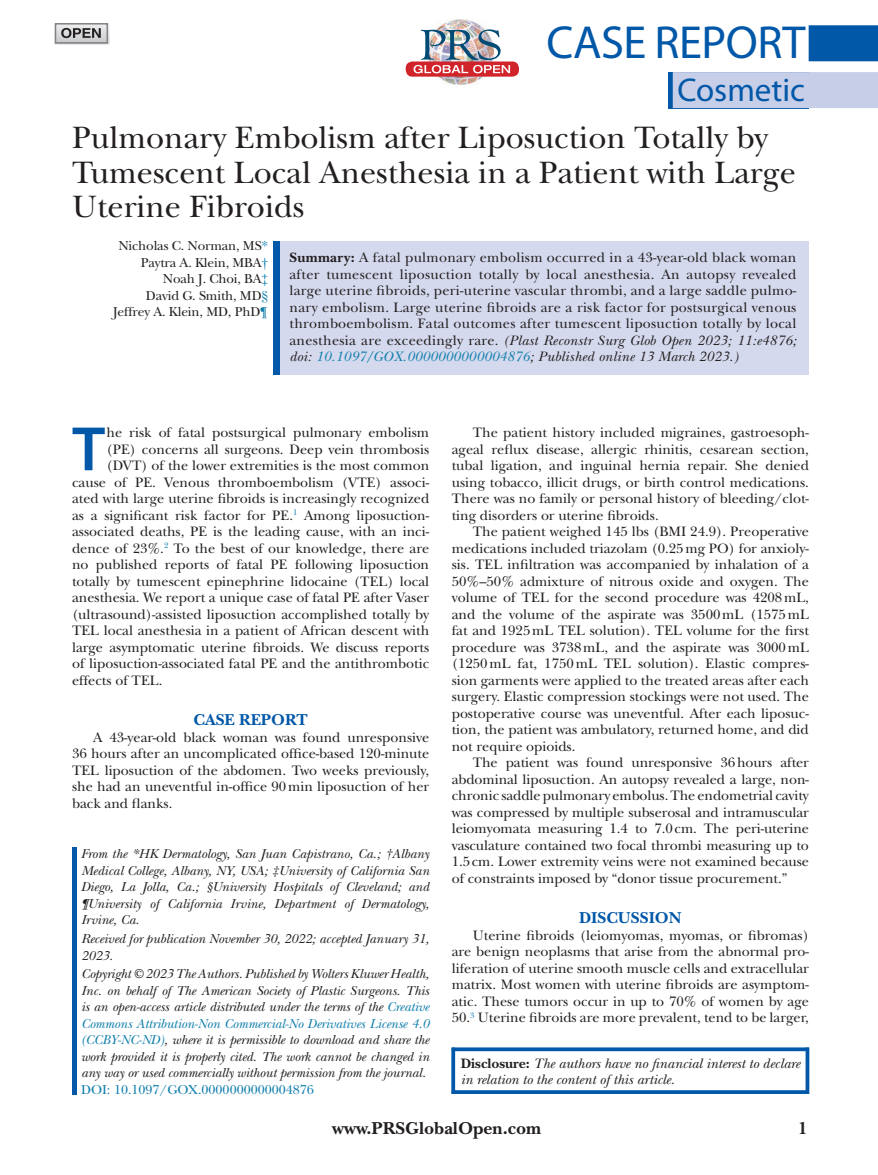
<style>
.page{position:relative;width:878px;height:1175px;background:#fff}
.page>*{position:absolute;margin:0;border:0;box-sizing:border-box;transform-origin:0 0}
.t1{font:600 63.15px "Myriad Pro";color:#0157a8}
.t2{font:46.5px "Myriad Pro";letter-spacing:-.01em;color:#0157a8}
.t3{font:33px "Myriad Pro";color:#0157a8}
.t4{font:32.25px/34.5px "New Baskerville Std";color:#231f20}
.t5{font:700 18px "New Baskerville Std";color:#231f20}
.t6{font:700 16.5px "New Baskerville Std";color:#0157a8}
.t7{font:14.25px/16.5px "New Baskerville Std";color:#231f20;text-align:justify}
.t8{font:italic 14.25px/16.5px "New Baskerville Std";color:#231f20}
.t9{font:italic 13.5px/16.5px "New Baskerville Std";color:#231f20;text-align:justify}
.t10{font:13.5px/16.5px "New Baskerville Std";letter-spacing:-.01em;color:#231f20;text-align:right}
.t11{font:13.5px "New Baskerville Std";color:#0f7eac}
.s1{color:#0f7eac}
.s2{font-weight:700}
.s3{font-style:italic}
.s4{font-style:italic;color:#0f7eac}
.s5{font-weight:700;font-style:normal}
</style>
<div class="page">
<div style="left:668px;top:72px;width:141px;height:36px;background:#0157a8"></div>
<div style="left:672px;top:72px;width:206px;height:36px;background:#c7cee7"></div>
<div style="left:808px;top:25px;width:70px;height:36px;background:#0157a8"></div>
<img style="left:436px;top:20px;width:49px;height:64px">
<svg style="left:406px;top:61px;width:113px;height:16px"></svg>
<img style="left:413px;top:29px;width:97px;height:44px">
<div style="left:274px;top:126px;width:534px;height:248px;background:#d4d9ed"></div>
<div style="left:274px;top:240px;width:6px;height:134px;background:#0157a8"></div>
<hr style="left:72px;top:847px;width:4px;height:83px;background:#0157a8">
<hr style="left:72px;top:930px;width:4px;height:35px;background:#0157a8">
<hr style="left:72px;top:965px;width:4px;height:118px;background:#0157a8">
<hr style="left:72px;top:1081px;width:4px;height:13px;background:#0157a8">
<div style="left:272px;top:126px;width:536px;height:115px;background:#fff"></div>
<img style="left:54px;top:23px;width:55px;height:22px">
<div style="left:55px;top:23px;width:53px;height:21px;border:2px solid #808285"></div>
<svg style="left:61px;top:28px;width:40px;height:10px"></svg>
<svg style="left:451px;top:1047px;width:4px;height:47px"></svg>
<svg style="left:805px;top:1047px;width:4px;height:47px"></svg>
<svg style="left:452px;top:1047px;width:356px;height:4px"></svg>
<svg style="left:452px;top:1090px;width:356px;height:4px"></svg>
<h2 class="t2" style="left:546px;top:14px;width:260px">CASE REPORT</h2>
<h3 class="t3" style="left:677px;top:69px;width:129px">COSMETIC</h3>
<h3 class="t4" style="left:72px;top:121px;width:725px">Pulmonary Embolism after Liposuction Totally by<br>Tumescent Local Anesthesia in a Patient with Large<br>Uterine Fibroids</h3>
<p class="t10" style="left:113px;top:238px;width:157px">Nicholas C. Norman, MS<span class="s1">*<br></span>Paytra A. Klein, MBA<span class="s1">†<br></span>Noah J. Choi, BA<span class="s1">‡<br></span>David G. Smith, MD<span class="s1">§<br></span>Jeffrey A. Klein, MD, PhD<span class="s1">¶</span></p>
<p class="t7" style="left:289px;top:250px;width:508px"><span class="s2">Summary:</span> A fatal pulmonary embolism occurred in a 43-year-old black woman after tumescent liposuction totally by local anesthesia. An autopsy revealed large uterine fibroids, peri-uterine vascular thrombi, and a large saddle pulmo&shy;nary embolism. Large uterine fibroids are a risk factor for postsurgical venous thromboembolism. Fatal outcomes after tumescent liposuction totally by local anesthesia are exceedingly rare. <span class="s3">(Plast Reconstr Surg Glob Open 2023; 11:e4876; doi:</span> <span class="s4">10.1097/GOX.0000000000004876</span><span class="s3">; Published online 13 March 2023.)</span></p>
<h1 class="t1" style="left:72px;top:409px;width:35px">T</h1>
<p class="t7" style="left:106px;top:424px;width:324px">he risk of fatal postsurgical pulmonary embolism</p>
<p class="t7" style="left:106px;top:441px;width:324px">(PE) concerns all surgeons. Deep vein thrombosis</p>
<p class="t7" style="left:106px;top:457px;width:324px">(DVT) of the lower extremities is the most common</p>
<p class="t7" style="left:72px;top:474px;width:359px">cause of PE. Venous thromboembolism (VTE) associ-</p>
<p class="t7" style="left:72px;top:490px;width:359px">ated with large uterine fibroids is increasingly recognized</p>
<p class="t7" style="left:72px;top:507px;width:359px">as a significant risk factor for PE.<sup>1</sup> Among liposuction-</p>
<p class="t7" style="left:72px;top:523px;width:359px">associated deaths, PE is the leading cause, with an inci-</p>
<p class="t7" style="left:72px;top:540px;width:359px">dence of 23%.<sup>2</sup> To the best of our knowledge, there are</p>
<p class="t7" style="left:72px;top:556px;width:358px">no published reports of fatal PE following liposuction</p>
<p class="t7" style="left:72px;top:573px;width:359px">totally by tumescent epinephrine lidocaine (TEL) local</p>
<p class="t7" style="left:72px;top:589px;width:359px">anesthesia. We report a unique case of fatal PE after Vaser</p>
<p class="t7" style="left:72px;top:606px;width:358px">(ultrasound)-assisted liposuction accomplished totally by</p>
<p class="t7" style="left:72px;top:622px;width:359px">TEL local anesthesia in a patient of African descent with</p>
<p class="t7" style="left:72px;top:639px;width:358px">large asymptomatic uterine fibroids. We discuss reports</p>
<p class="t7" style="left:72px;top:655px;width:358px">of liposuction-associated fatal PE and the antithrombotic</p>
<p class="t7" style="left:72px;top:672px;width:92px">effects of TEL.</p>
<p class="t6" style="left:194px;top:710px;width:115px">CASE REPORT</p>
<p class="t7" style="left:72px;top:729px;width:359px;text-indent:21px">A 43-year-old black woman was found unresponsive 36 hours after an uncomplicated office-based 120-minute TEL liposuction of the abdomen. Two weeks previously, she had an uneventful in-office 90min liposuction of her back and flanks.</p>
<p class="t9" style="left:81px;top:845px;width:350px">From the *HK Dermatology, San Juan Capistrano, Ca.; †Albany Medical College, Albany, NY, USA; ‡University of California San Diego, La Jolla, Ca.; §University Hospitals of Cleveland; and ¶University of California Irvine, Department of Dermatology, Irvine, Ca.</p>
<p class="t9" style="left:81px;top:930px;width:350px">Received for publication November 30, 2022; accepted January 31,<br>2023.</p>
<p class="t9" style="left:81px;top:965px;width:350px">Copyright © 2023 The Authors. Published by Wolters Kluwer Health, Inc. on behalf of The American Society of Plastic Surgeons. This is an open-access article distributed under the terms of the <span class="s1">Creative Commons Attribution-Non Commercial-No Derivatives License 4.0 (CCBY-NC-ND)</span>, where it is permissible to download and share the work provided it is properly cited. The work cannot be changed in any way or used commercially without permission from the journal.</p>
<p class="t11" style="left:81px;top:1081px;width:234px">DOI: 10.1097/GOX.0000000000004876</p>
<p class="t7" style="left:451px;top:424px;width:359px;text-indent:21px">The patient history included migraines, gastroesoph&shy;ageal reflux disease, allergic rhinitis, cesarean section, tubal ligation, and inguinal hernia repair. She denied using tobacco, illicit drugs, or birth control medications.<br>There was no family or personal history of bleeding/clot&shy;ting disorders or uterine fibroids.</p>
<p class="t7" style="left:451px;top:523px;width:359px;text-indent:21px">The patient weighed 145 lbs (BMI 24.9). Preoperative medications included triazolam (0.25mg PO) for anxioly&shy;sis. TEL infiltration was accompanied by inhalation of a 50%–50% admixture of nitrous oxide and oxygen. The volume of TEL for the second procedure was 4208mL, and the volume of the aspirate was 3500mL (1575mL fat and 1925mL TEL solution). TEL volume for the first procedure was 3738mL, and the aspirate was 3000mL (1250mL fat, 1750mL TEL solution). Elastic compres&shy;sion garments were applied to the treated areas after each surgery. Elastic compression stockings were not used. The postoperative course was uneventful. After each liposuc&shy;tion, the patient was ambulatory, returned home, and did not require opioids.</p>
<p class="t7" style="left:452px;top:754px;width:359px;text-indent:21px">The patient was found unresponsive 36hours after abdominal liposuction. An autopsy revealed a large, non&shy;chronic saddle pulmonary embolus. The endometrial cavity was compressed by multiple subserosal and intramuscular leiomyomata measuring 1.4 to 7.0cm. The peri-uterine vasculature contained two focal thrombi measuring up to 1.5cm. Lower extremity veins were not examined because of constraints imposed by “donor tissue procurement.”</p>
<p class="t6" style="left:579px;top:908px;width:104px">DISCUSSION</p>
<p class="t7" style="left:451px;top:927px;width:359px;text-indent:21px">Uterine fibroids (leiomyomas, myomas, or fibromas) are benign neoplasms that arise from the abnormal pro&shy;liferation of uterine smooth muscle cells and extracellular matrix. Most women with uterine fibroids are asymptom&shy;atic. These tumors occur in up to 70% of women by age 50.<sup>3</sup> Uterine fibroids are more prevalent, tend to be larger,</p>
<p class="t8" style="left:460px;top:1054px;width:341px"><span class="s5">Disclosure:</span> The authors have no financial interest to declare in relation to the content of this article.</p>
<p class="t5" style="left:332px;top:1118px;width:210px">www.PRSGlobalOpen.com</p>
<p class="t5" style="left:798px;top:1118px;width:11px">1</p>
</div>
